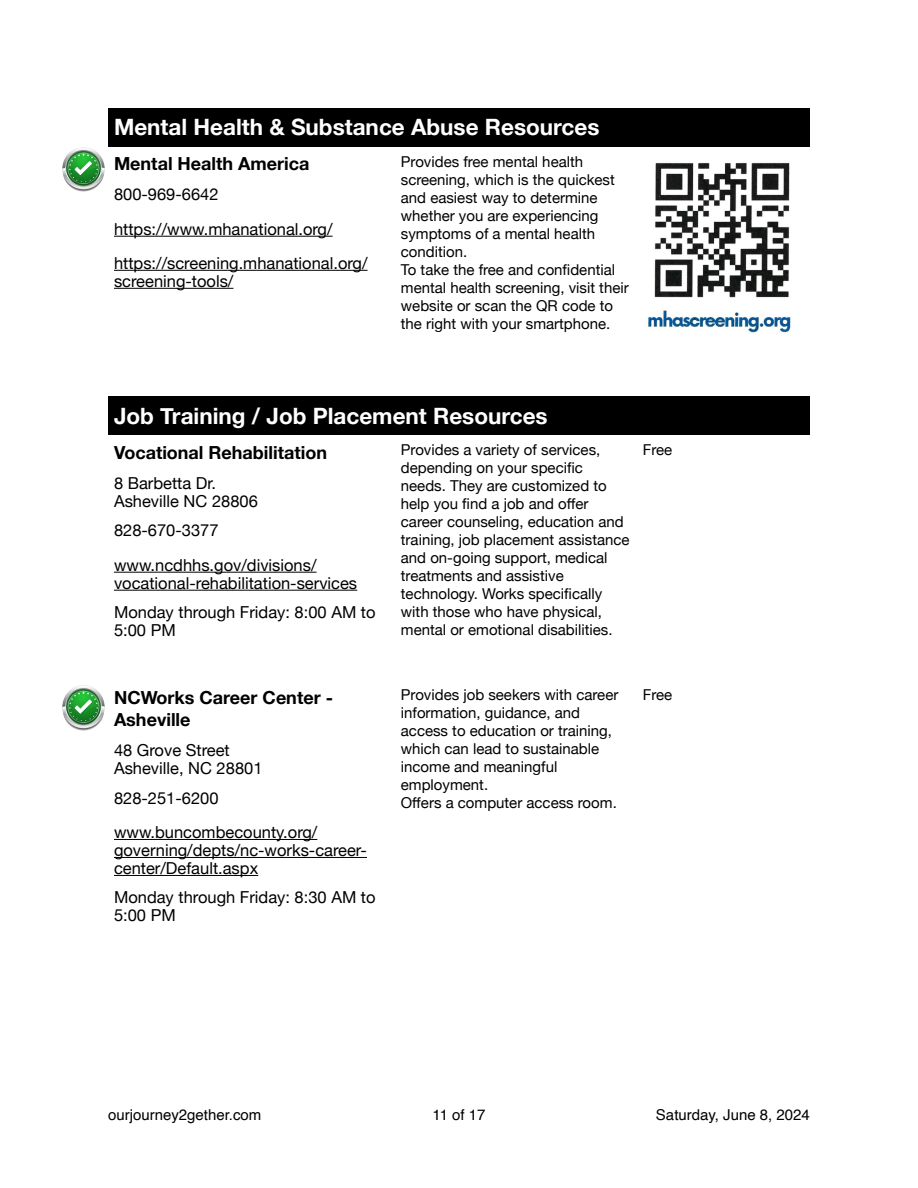
<style>
.page{position:relative;width:918px;height:1188px;background:#fff}
.page>*{position:absolute;margin:0;border:0;box-sizing:border-box;transform-origin:0 0}
.t1{font:700 22.5px "Helvetica Neue";color:#fff}
.t2{font:700 18px/22.5px "Helvetica Neue";color:#000}
.t3{font:16.5px/34px "Helvetica Neue";color:#000}
.t4{font:15px/18px "Helvetica Neue";color:#000}
.t5{font:15px "Helvetica";color:#000}
</style>
<div class="page">
<hr style="left:114px;top:236px;width:219px;height:1px;background:#000">
<hr style="left:114px;top:270px;width:254px;height:1px;background:#000">
<hr style="left:114px;top:288px;width:119px;height:1px;background:#000">
<div style="left:395px;top:108px;width:414px;height:38px;background:#000"></div>
<div style="left:108px;top:108px;width:287px;height:38px;background:#000"></div>
<img style="left:648px;top:162px;width:143px;height:171px">
<div style="left:108px;top:396px;width:701px;height:39px;background:#000"></div>
<hr style="left:114px;top:572px;width:203px;height:1px;background:#000">
<hr style="left:114px;top:590px;width:243px;height:1px;background:#000">
<hr style="left:114px;top:839px;width:203px;height:1px;background:#000">
<hr style="left:114px;top:857px;width:253px;height:1px;background:#000">
<hr style="left:114px;top:875px;width:144px;height:1px;background:#000">
<img style="left:63px;top:147px;width:42px;height:45px">
<img style="left:63px;top:686px;width:42px;height:44px">
<h1 class="t1" style="left:114px;top:114px;width:487px">Mental Health &amp; Substance Abuse Resources</h1>
<p class="t2" style="left:114px;top:152px;width:197px">Mental Health America</p>
<p class="t4" style="left:401px;top:152px;width:229px">Provides free mental health screening, which is the quickest and easiest way to determine whether you are experiencing symptoms of a mental health condition.<br>To take the free and confidential mental health screening, visit their website or scan the QR code to the right with your smartphone.</p>
<p class="t3" style="left:114px;top:177px;width:255px">800-969-6642 https://www.mhanational.org/ https://screening.mhanational.org/</p>
<p class="t3" style="left:114px;top:264px;width:121px">screening-tools/</p>
<h1 class="t1" style="left:114px;top:402px;width:435px">Job Training / Job Placement Resources</h1>
<p class="t2" style="left:114px;top:441px;width:215px">Vocational Rehabilitation</p>
<p class="t4" style="left:401px;top:441px;width:230px">Provides a variety of services, depending on your specific needs. They are customized to help you fi nd a job and offer career counseling, education and training, job placement assistance and on-going support, medical treatments and assistive technology. Works specifically with those who have physical, mental or emotional disabilities.</p>
<p class="t4" style="left:643px;top:441px;width:31px">Free</p>
<p class="t3" style="left:114px;top:474px;width:145px;line-height:18px">8 Barbetta Dr.<br>Asheville NC 28806</p>
<p class="t3" style="left:114px;top:513px;width:204px">828-670-3377 www.ncdhhs.gov/divisions/</p>
<p class="t3" style="left:114px;top:568px;width:263px;line-height:29.5px">vocational-rehabilitation-services<br>Monday through Friday: 8:00 AM to</p>
<p class="t3" style="left:114px;top:613px;width:63px">5:00 PM</p>
<p class="t2" style="left:114px;top:686px;width:221px">NCWorks Career Center -<br>Asheville</p>
<p class="t4" style="left:401px;top:686px;width:219px">Provides job seekers with career information, guidance, and access to education or training, which can lead to sustainable income and meaningful employment.<br>Offers a computer access room.</p>
<p class="t4" style="left:643px;top:686px;width:31px">Free</p>
<p class="t3" style="left:114px;top:741px;width:150px;line-height:18px">48 Grove Street<br>Asheville, NC 28801</p>
<p class="t3" style="left:114px;top:781px;width:205px">828-251-6200 www.buncombecounty.org/</p>
<p class="t3" style="left:114px;top:841px;width:254px;line-height:18px">governing/depts/nc-works-career&shy;center/Default.aspx</p>
<p class="t3" style="left:114px;top:888px;width:263px;line-height:18px">Monday through Friday: 8:30 AM to<br>5:00 PM</p>
<p class="t5" style="left:108px;top:1108px;width:155px">ourjourney2gether.com</p>
<p class="t5" style="left:432px;top:1108px;width:55px">11 of 17</p>
<p class="t5" style="left:656px;top:1108px;width:156px">Saturday, June 8, 2024</p>
</div>
